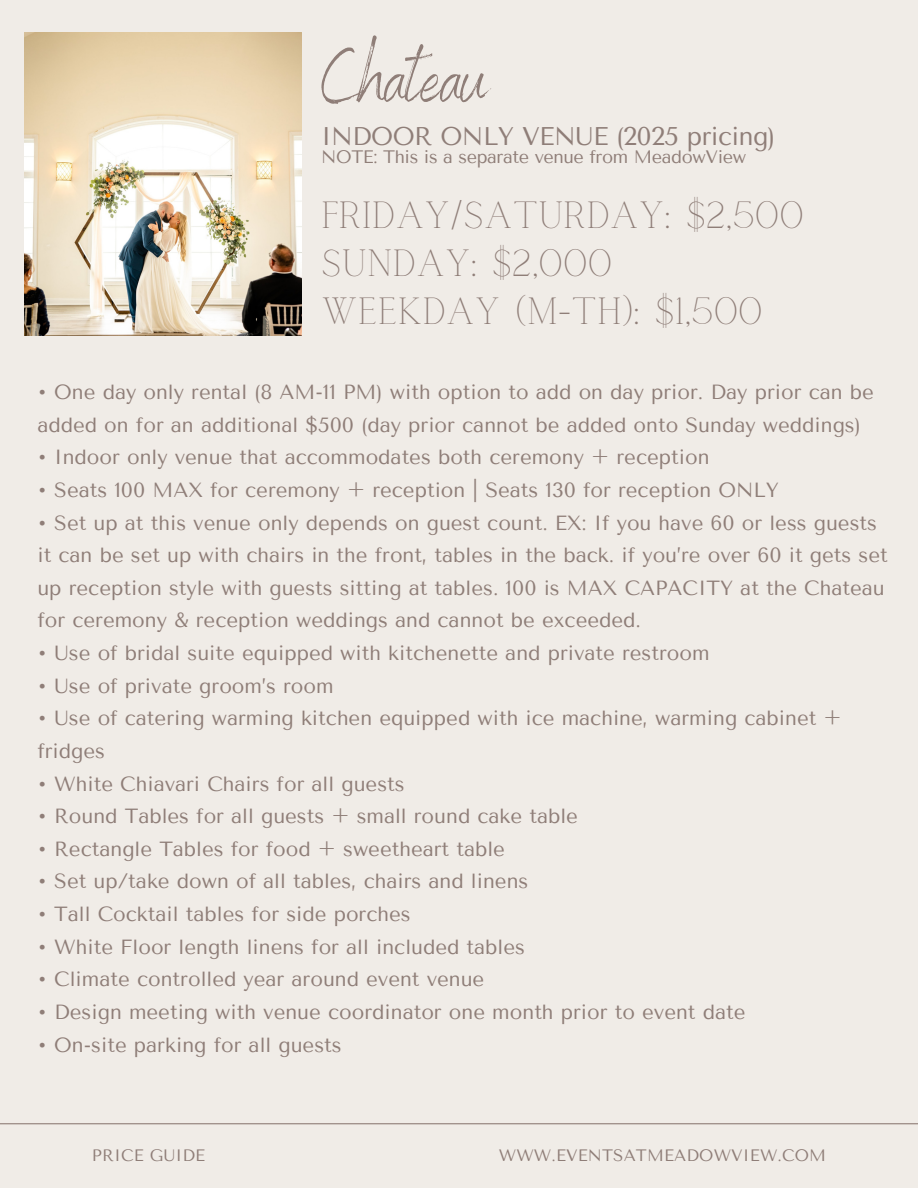
<style>
.page{position:relative;width:918px;height:1188px;background:#f0ece7}
.page>*{position:absolute;margin:0;border:0;box-sizing:border-box;transform-origin:0 0}
.t1{font:75px "Benedict";letter-spacing:-.02em;color:#8f7e78}
.t2{font:37.5px/48.3px "Calgary";color:#8f7e78}
.t3{font:25.5px "Tenor Sans";letter-spacing:-.02em;color:#8f7e78}
.t4{font:20.4px/32.7px "Tenor Sans";color:#8f7e78}
.t5{font:18px "Tenor Sans";letter-spacing:-.02em;color:#8f7e78}
.t6{font:16.5px "Tenor Sans";letter-spacing:.01em;color:#8f7e78}
</style>
<div class="page">
<hr style="left:0;top:1123px;width:918px;height:1px;background:#8f7e78">
<img style="left:24px;top:33px;width:278px;height:302px">
<p class="t1" style="left:321px;top:30px;width:169px">Chateau</p>
<h1 class="t3" style="left:321px;top:121px;width:456px">INDOOR ONLY VENUE (2025 pricing)</h1>
<h2 class="t5" style="left:321px;top:146px;width:427px">NOTE: This is a separate venue from MeadowView</h2>
<h3 class="t2" style="left:321px;top:192px;width:484px">FRIDAY/SATURDAY: $2,500<br>SUNDAY: $2,000<br>WEEKDAY (M-TH): $1,500</h3>
<h3 class="t4" style="left:37px;top:376px;width:838px">• One day only rental (8 AM-11 PM) with option to add on day prior. Day prior can be added on for an additional $500 (day prior cannot be added onto Sunday weddings)</h3>
<h3 class="t4" style="left:37px;top:441px;width:674px">• Indoor only venue that accommodates both ceremony + reception</h3>
<h3 class="t4" style="left:37px;top:474px;width:743px">• Seats 100 MAX for ceremony + reception | Seats 130 for reception ONLY</h3>
<h3 class="t4" style="left:37px;top:506px;width:852px">• Set up at this venue only depends on guest count. EX: If you have 60 or less guests it can be set up with chairs in the front, tables in the back. if you’re over 60 it gets set up reception style with guests sitting at tables. 100 is MAX CAPACITY at the Chateau for ceremony &amp; reception weddings and cannot be exceeded.</h3>
<h3 class="t4" style="left:37px;top:637px;width:674px">• Use of bridal suite equipped with kitchenette and private restroom</h3>
<h3 class="t4" style="left:37px;top:670px;width:298px">• Use of private groom’s room</h3>
<h3 class="t4" style="left:37px;top:702px;width:806px">• Use of catering warming kitchen equipped with ice machine, warming cabinet + fridges</h3>
<h3 class="t4" style="left:37px;top:767px;width:369px">• White Chiavari Chairs for all guests</h3>
<h3 class="t4" style="left:37px;top:800px;width:542px">• Round Tables for all guests + small round cake table</h3>
<h3 class="t4" style="left:37px;top:833px;width:469px">• Rectangle Tables for food + sweetheart table</h3>
<h3 class="t4" style="left:37px;top:865px;width:492px">• Set up/take down of all tables, chairs and linens</h3>
<h3 class="t4" style="left:37px;top:898px;width:375px">• Tall Cocktail tables for side porches</h3>
<h3 class="t4" style="left:37px;top:931px;width:489px">• White Floor length linens for all included tables</h3>
<h3 class="t4" style="left:37px;top:963px;width:448px">• Climate controlled year around event venue</h3>
<h3 class="t4" style="left:37px;top:996px;width:710px">• Design meeting with venue coordinator one month prior to event date</h3>
<h3 class="t4" style="left:37px;top:1028px;width:306px">• On-site parking for all guests</h3>
<p class="t6" style="left:92px;top:1146px;width:115px">PRICE GUIDE</p>
<p class="t6" style="left:499px;top:1146px;width:329px">WWW.EVENTSATMEADOWVIEW.COM</p>
</div>
